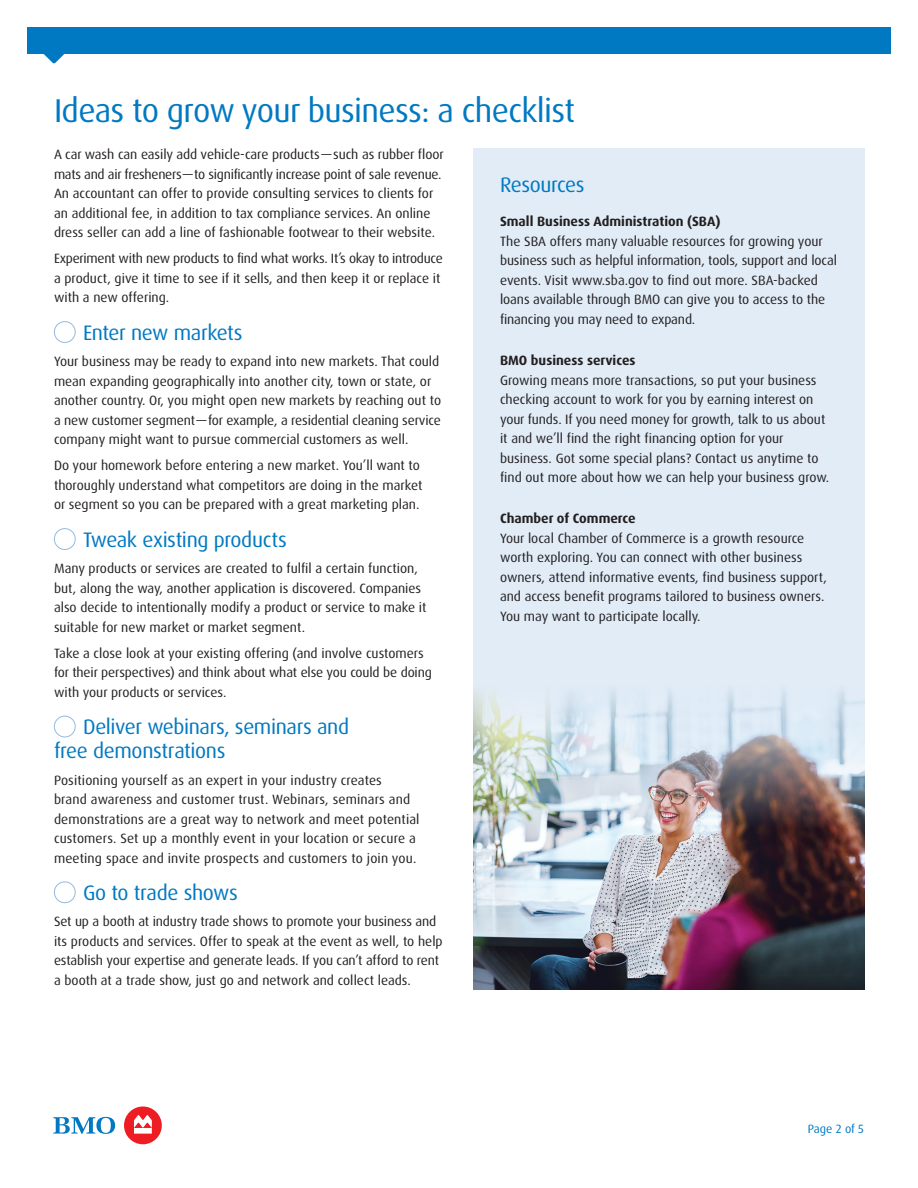
<style>
.page{position:relative;width:918px;height:1188px;background:#fff}
.page>*{position:absolute;margin:0;border:0;box-sizing:border-box;transform-origin:0 0}
.t1{font:33px "Dax OT";letter-spacing:-.02em;color:#0079c2}
.Section_Sub-head_REV{font:21px/24px "Dax OT";letter-spacing:-.02em;color:#0079c2}
.Body_Copy{font:13.5px/19.5px "Dax OT";color:#231f20}
.Paragraph_Subhead{font:700 13.5px "Dax OT";color:#231f20}
.t2{font:12px "Dax OT";letter-spacing:-.005em;color:#0079c2}
</style>
<div class="page">
<div style="left:27px;top:27px;width:864px;height:27px;background:#0079c2"></div>
<svg style="left:43px;top:54px;width:22px;height:10px"></svg>
<div style="left:124px;top:1106px;width:38px;height:38px;background:#ee1d23;border-radius:50%"></div>
<svg style="left:53px;top:1117px;width:62px;height:17px"></svg>
<svg style="left:134px;top:1115px;width:18px;height:19px"></svg>
<div style="left:54px;top:321px;width:22px;height:22px;border:1px solid #94bae2;border-radius:50%"></div>
<div style="left:54px;top:528px;width:22px;height:22px;border:1px solid #94bae2;border-radius:50%"></div>
<div style="left:54px;top:716px;width:22px;height:21px;border:1px solid #94bae2;border-radius:50%"></div>
<div style="left:54px;top:881px;width:22px;height:22px;border:1px solid #94bae2;border-radius:50%"></div>
<div style="left:473px;top:148px;width:392px;height:842px;background:#e1ecf7"></div>
<img style="left:473px;top:692px;width:392px;height:297px">
<h1 class="t1" style="left:54px;top:90px;width:523px">Ideas to grow your business: a checklist</h1>
<p class="Body_Copy" style="left:54px;top:145px;width:391px">A car wash can easily add vehicle-care products—such as rubber floor mats and air fresheners—to significantly increase point of sale revenue.<br>An accountant can offer to provide consulting services to clients for an additional fee, in addition to tax compliance services. An online dress seller can add a line of fashionable footwear to their website.</p>
<p class="Body_Copy" style="left:54px;top:249px;width:390px">Experiment with new products to find what works. It’s okay to introduce a product, give it time to see if it sells, and then keep it or replace it with a new offering.</p>
<p class="Section_Sub-head_REV" style="left:83px;top:321px;width:161px">Enter new markets</p>
<p class="Body_Copy" style="left:54px;top:352px;width:389px">Your business may be ready to expand into new markets. That could mean expanding geographically into another city, town or state, or another country. Or, you might open new markets by reaching out to a new customer segment—for example, a residential cleaning service company might want to pursue commercial customers as well.</p>
<p class="Body_Copy" style="left:54px;top:456px;width:370px">Do your homework before entering a new market. You’ll want to thoroughly understand what competitors are doing in the market or segment so you can be prepared with a great marketing plan.</p>
<p class="Section_Sub-head_REV" style="left:83px;top:528px;width:205px">Tweak existing products</p>
<p class="Body_Copy" style="left:54px;top:559px;width:374px">Many products or services are created to fulfil a certain function, but, along the way, another application is discovered. Companies also decide to intentionally modify a product or service to make it suitable for new market or market segment.</p>
<p class="Body_Copy" style="left:54px;top:644px;width:379px">Take a close look at your existing offering (and involve customers for their perspectives) and think about what else you could be doing with your products or services.</p>
<p class="Section_Sub-head_REV" style="left:54px;top:715px;width:297px;text-indent:29px">Deliver webinars, seminars and free demonstrations</p>
<p class="Body_Copy" style="left:54px;top:770px;width:367px">Positioning yourself as an expert in your industry creates<br>brand awareness and customer trust. Webinars, seminars and demonstrations are a great way to network and meet potential customers. Set up a monthly event in your location or secure a meeting space and invite prospects and customers to join you.</p>
<p class="Section_Sub-head_REV" style="left:83px;top:881px;width:156px">Go to trade shows</p>
<p class="Body_Copy" style="left:54px;top:912px;width:390px">Set up a booth at industry trade shows to promote your business and its products and services. Offer to speak at the event as well, to help establish your expertise and generate leads. If you can’t afford to rent a booth at a trade show, just go and network and collect leads.</p>
<p class="Section_Sub-head_REV" style="left:500px;top:173px;width:86px">Resources</p>
<p class="Paragraph_Subhead" style="left:500px;top:213px;width:222px">Small Business Administration (SBA)</p>
<p class="Body_Copy" style="left:500px;top:232px;width:338px">The SBA offers many valuable resources for growing your business such as helpful information, tools, support and local events. Visit www.sba.gov to find out more. SBA-backed loans available through BMO can give you to access to the financing you may need to expand.</p>
<p class="Paragraph_Subhead" style="left:500px;top:352px;width:137px">BMO business services</p>
<p class="Body_Copy" style="left:500px;top:370px;width:331px">Growing means more transactions, so put your business checking account to work for you by earning interest on your funds. If you need money for growth, talk to us about it and we’ll find the right financing option for your business. Got some special plans? Contact us anytime to find out more about how we can help your business grow.</p>
<p class="Paragraph_Subhead" style="left:500px;top:510px;width:137px">Chamber of Commerce</p>
<p class="Body_Copy" style="left:500px;top:529px;width:328px">Your local Chamber of Commerce is a growth resource worth exploring. You can connect with other business owners, attend informative events, find business support, and access benefit programs tailored to business owners.<br>You may want to participate locally.</p>
<p class="t2" style="left:808px;top:1121px;width:58px">Page 2 of 5</p>
</div>
